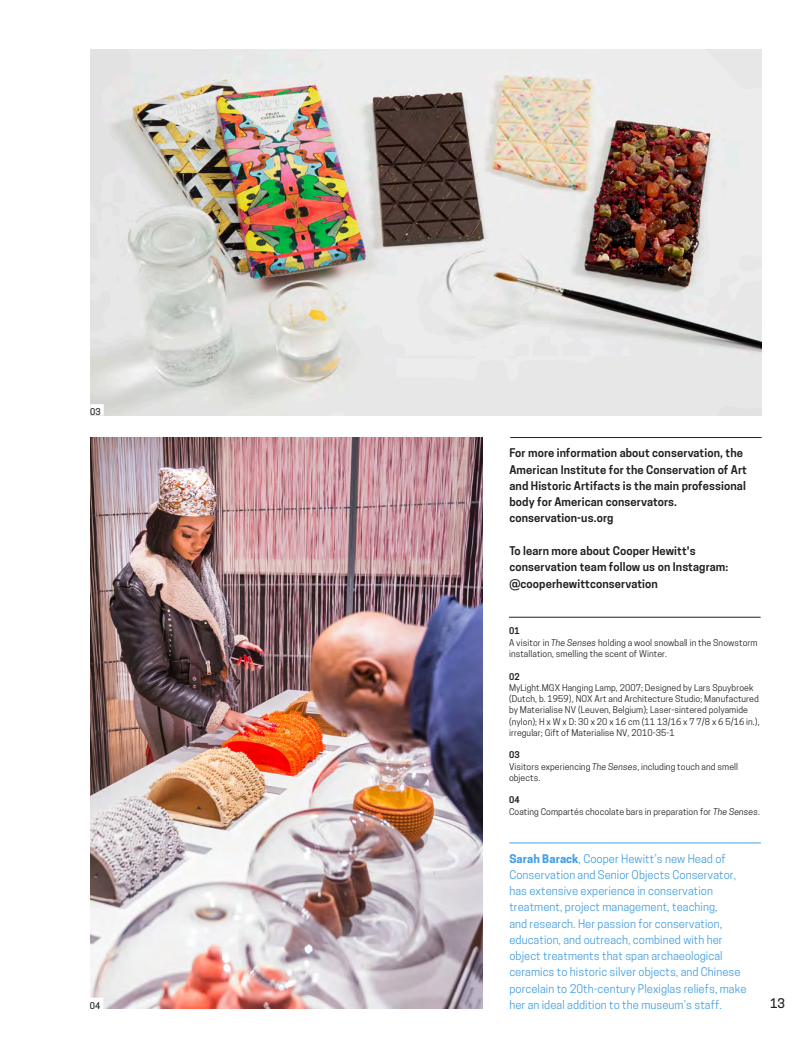
<style>
.page{position:relative;width:810px;height:1058px;background:#fff}
.page>*{position:absolute;margin:0;border:0;box-sizing:border-box;transform-origin:0 0}
.t1{font:500 12.5px "Cooper Hewitt";color:#231f20}
.Caption_Body_Copy{font:11.25px/16.2px "Cooper Hewitt";letter-spacing:.005em;color:#47a0e0}
.Body_Copy__1st_parag{font:600 11.25px/16.2px "Cooper Hewitt";letter-spacing:.01em;color:#231f20}
.Caption_Body_Copy-2{font:8.75px/11.2px "Cooper Hewitt";letter-spacing:.01em;color:#231f20}
.Caption_Numbers{font:500 8.75px "Cooper Hewitt";color:#231f20}
.s1{font-weight:600}
.s2{font-style:italic}
.s3{font-weight:700}
</style>
<div class="page">
<hr style="left:509px;top:842px;width:252px;height:1px;background:#47a0e0">
<hr style="left:509px;top:617px;width:252px;height:1px;background:#231f20">
<hr style="left:510px;top:437px;width:252px;height:1px;background:#231f20">
<img style="left:90px;top:437px;width:393px;height:571px">
<img style="left:90px;top:49px;width:672px;height:366px">
<div style="left:90px;top:404px;width:14px;height:11px;background:#fff"></div>
<div style="left:90px;top:997px;width:13px;height:11px;background:#fff"></div>
<p class="Caption_Numbers" style="left:90px;top:407px;width:12px">03</p>
<p class="Caption_Numbers" style="left:90px;top:1000px;width:12px">04</p>
<p class="Body_Copy__1st_parag" style="left:509px;top:445px;width:239px">For more information about conservation, the American Institute for the Conservation of Art and Historic Artifacts is the main professional body for American conservators. conservation-us.org</p>
<p class="Body_Copy__1st_parag" style="left:509px;top:542px;width:220px">To learn more about Cooper Hewitt's conservation team follow us on Instagram: @cooperhewittconservation</p>
<p class="Caption_Body_Copy-2" style="left:509px;top:625px;width:250px"><span class="s1">01<br></span>A visitor in <span class="s2">The Senses</span> holding a wool snowball in the Snowstorm installation, smelling the scent of Winter.</p>
<p class="Caption_Body_Copy-2" style="left:509px;top:670px;width:252px"><span class="s1">02<br></span>MyLight.MGX Hanging Lamp, 2007; Designed by Lars Spuybroek (Dutch, b. 1959), NOX Art and Architecture Studio; Manufactured by Materialise NV (Leuven, Belgium); Laser-sintered polyamide (nylon); H x W x D: 30 x 20 x 16 cm (11 13/16 x 7 7/8 x 6 5/16 in.), irregular; Gift of Materialise NV, 2010-35-1</p>
<p class="Caption_Body_Copy-2" style="left:509px;top:749px;width:231px"><span class="s1">03<br></span>Visitors experiencing <span class="s2">The Senses</span>, including touch and smell objects.</p>
<p class="Caption_Body_Copy-2" style="left:509px;top:794px;width:253px"><span class="s1">04<br></span>Coating Compartés chocolate bars in preparation for <span class="s2">The Senses</span>.</p>
<p class="Caption_Body_Copy" style="left:509px;top:850px;width:239px"><span class="s3">Sarah Barack</span>, Cooper Hewitt’s new Head of Conservation and Senior Objects Conservator, has extensive experience in conservation treatment, project management, teaching,<br>and research. Her passion for conservation, education, and outreach, combined with her object treatments that span archaeological ceramics to historic silver objects, and Chinese porcelain to 20th-century Plexiglas reliefs, make her an ideal addition to the museum’s staff.</p>
<h1 class="t1" style="left:770px;top:995px;width:16px">13</h1>
</div>
